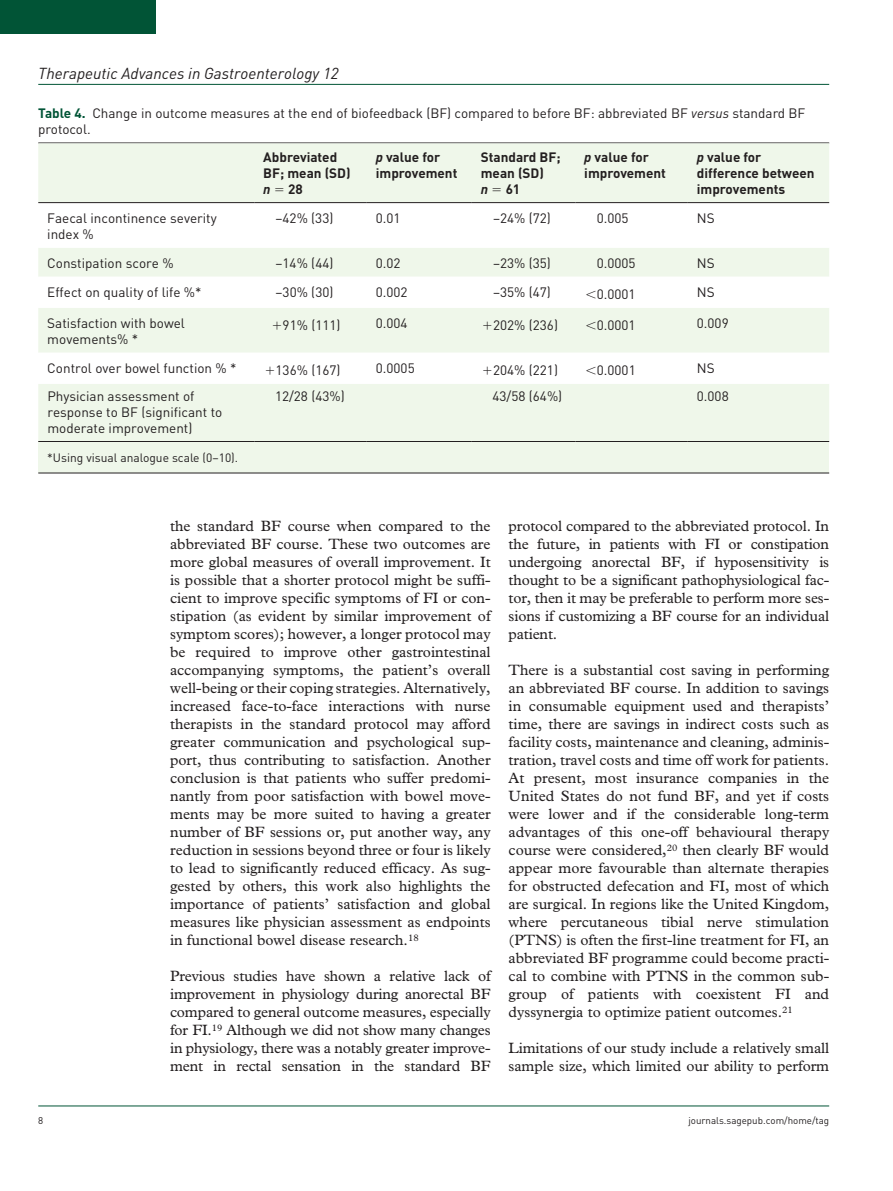
<style>
.page{position:relative;width:893px;height:1191px;background:#fff}
.page>*{position:absolute;margin:0;border:0;box-sizing:border-box;transform-origin:0 0}
.t1{font:italic 15.75px "DIN";color:#231f20}
.t2{font:15px/18px "Plantin Std";letter-spacing:-.005em;color:#231f20;text-align:justify}
.t3{font:13.5px/15.8px "DIN";color:#231f20}
.t4{font:700 13.5px/15.8px "DIN";color:#231f20}
.t5{font:italic 700 13.5px "DIN";color:#231f20}
.t6{font:12px "DIN";color:#231f20}
.t7{font:9.75px "DIN";color:#231f20}
.s1{font-weight:700;color:#015436}
.s2{font-style:italic}
</style>
<div class="page">
<hr style="left:38px;top:84px;width:791px;height:1px;background:#015436">
<hr style="left:38px;top:1105px;width:791px;height:1px;background:#015436">
<div style="left:0;top:0;width:155px;height:34px;background:#015436"></div>
<div style="left:38px;top:441px;width:791px;height:32px;background:#eff7ea"></div>
<hr style="left:38px;top:472px;width:791px;height:1px;background:#231f20">
<div style="left:38px;top:143px;width:791px;height:298px;background:#eff7ea"></div>
<svg style="left:38px;top:203px;width:791px;height:181px"></svg>
<hr style="left:38px;top:202px;width:216px;height:1px;background:#231f20">
<hr style="left:254px;top:202px;width:113px;height:1px;background:#231f20">
<hr style="left:367px;top:202px;width:105px;height:1px;background:#231f20">
<hr style="left:472px;top:202px;width:103px;height:1px;background:#231f20">
<hr style="left:575px;top:202px;width:113px;height:1px;background:#231f20">
<hr style="left:688px;top:202px;width:141px;height:1px;background:#231f20">
<hr style="left:38px;top:441px;width:216px;height:1px;background:#231f20">
<hr style="left:254px;top:441px;width:113px;height:1px;background:#231f20">
<hr style="left:367px;top:441px;width:105px;height:1px;background:#231f20">
<hr style="left:472px;top:441px;width:103px;height:1px;background:#231f20">
<hr style="left:575px;top:441px;width:113px;height:1px;background:#231f20">
<hr style="left:688px;top:441px;width:141px;height:1px;background:#231f20">
<svg style="left:275px;top:188px;width:8px;height:3px"></svg>
<svg style="left:493px;top:188px;width:8px;height:3px"></svg>
<svg style="left:587px;top:291px;width:9px;height:7px"></svg>
<svg style="left:273px;top:322px;width:8px;height:8px"></svg>
<svg style="left:483px;top:322px;width:8px;height:8px"></svg>
<svg style="left:587px;top:322px;width:9px;height:8px"></svg>
<svg style="left:266px;top:367px;width:8px;height:7px"></svg>
<svg style="left:483px;top:367px;width:8px;height:7px"></svg>
<svg style="left:587px;top:367px;width:9px;height:7px"></svg>
<p class="t1" style="left:38px;top:63px;width:302px">Therapeutic Advances in Gastroenterology 12</p>
<p class="t3" style="left:38px;top:105px;width:769px"><span class="s1">Table 4.</span> Change in outcome measures at the end of biofeedback (BF) compared to before BF: abbreviated BF <span class="s2">versus</span> standard BF protocol.</p>
<p class="t4" style="left:263px;top:149px;width:89px">Abbreviated<br>BF; mean (SD)</p>
<p class="t5" style="left:263px;top:180px;width:9px">n</p>
<p class="t4" style="left:288px;top:180px;width:16px">28</p>
<p class="t4" style="left:376px;top:149px;width:83px"><span class="s2">p</span> value for improvement</p>
<p class="t4" style="left:481px;top:149px;width:81px">Standard BF; mean (SD)</p>
<p class="t5" style="left:481px;top:180px;width:9px">n</p>
<p class="t4" style="left:506px;top:180px;width:16px">61</p>
<p class="t4" style="left:584px;top:149px;width:83px"><span class="s2">p</span> value for improvement</p>
<p class="t4" style="left:697px;top:149px;width:119px"><span class="s2">p</span> value for difference between improvements</p>
<p class="t3" style="left:47px;top:210px;width:171px">Faecal incontinence severity index %</p>
<p class="t3" style="left:276px;top:210px;width:59px">–42% (33)</p>
<p class="t3" style="left:376px;top:210px;width:26px">0.01</p>
<p class="t3" style="left:493px;top:210px;width:59px">–24% (72)</p>
<p class="t3" style="left:597px;top:210px;width:33px">0.005</p>
<p class="t3" style="left:697px;top:210px;width:19px">NS</p>
<p class="t3" style="left:47px;top:255px;width:128px">Constipation score %</p>
<p class="t3" style="left:276px;top:255px;width:59px">–14% (44)</p>
<p class="t3" style="left:376px;top:255px;width:26px">0.02</p>
<p class="t3" style="left:493px;top:255px;width:59px">–23% (35)</p>
<p class="t3" style="left:597px;top:255px;width:40px">0.0005</p>
<p class="t3" style="left:697px;top:255px;width:19px">NS</p>
<p class="t3" style="left:47px;top:284px;width:156px">Effect on quality of life %*</p>
<p class="t3" style="left:276px;top:284px;width:59px">–30% (30)</p>
<p class="t3" style="left:376px;top:284px;width:33px">0.002</p>
<p class="t3" style="left:493px;top:284px;width:59px">−35% (47)</p>
<p class="t3" style="left:597px;top:286px;width:40px">0.0001</p>
<p class="t3" style="left:697px;top:284px;width:19px">NS</p>
<p class="t3" style="left:47px;top:315px;width:139px">Satisfaction with bowel movements% *</p>
<p class="t3" style="left:283px;top:317px;width:59px">91% (111)</p>
<p class="t3" style="left:376px;top:315px;width:33px">0.004</p>
<p class="t3" style="left:493px;top:317px;width:66px">202% (236)</p>
<p class="t3" style="left:597px;top:317px;width:40px">0.0001</p>
<p class="t3" style="left:697px;top:315px;width:33px">0.009</p>
<p class="t3" style="left:47px;top:360px;width:191px">Control over bowel function % *</p>
<p class="t3" style="left:276px;top:362px;width:66px">136% (167)</p>
<p class="t3" style="left:376px;top:360px;width:40px">0.0005</p>
<p class="t3" style="left:493px;top:362px;width:66px">204% (221)</p>
<p class="t3" style="left:597px;top:362px;width:40px">0.0001</p>
<p class="t3" style="left:697px;top:360px;width:19px">NS</p>
<p class="t3" style="left:47px;top:388px;width:176px">Physician assessment of response to BF (significant to moderate improvement)</p>
<p class="t3" style="left:275px;top:388px;width:71px">12/28 (43%)</p>
<p class="t3" style="left:492px;top:388px;width:71px">43/58 (64%)</p>
<p class="t3" style="left:697px;top:388px;width:33px">0.008</p>
<p class="t6" style="left:47px;top:450px;width:192px">*Using visual analogue scale (0–10).</p>
<p class="t2" style="left:170px;top:517px;width:322px">the standard BF course when compared to the abbreviated BF course. These two outcomes are more global measures of overall improvement. It is possible that a shorter protocol might be suffi&shy;cient to improve specific symptoms of FI or con&shy;stipation (as evident by similar improvement of symptom scores); however, a longer protocol may be required to improve other gastrointestinal accompanying symptoms, the patient’s overall well-being or their coping strategies. Alternatively, increased face-to-face interactions with nurse therapists in the standard protocol may afford greater communication and psychological sup&shy;port, thus contributing to satisfaction. Another conclusion is that patients who suffer predomi&shy;nantly from poor satisfaction with bowel move&shy;ments may be more suited to having a greater number of BF sessions or, put another way, any reduction in sessions beyond three or four is likely to lead to significantly reduced efficacy. As sug&shy;gested by others, this work also highlights the importance of patients’ satisfaction and global measures like physician assessment as endpoints in functional bowel disease research.<sup>18</sup></p>
<p class="t2" style="left:170px;top:967px;width:322px">Previous studies have shown a relative lack of improvement in physiology during anorectal BF compared to general outcome measures, especially for FI.<sup>19</sup> Although we did not show many changes in physiology, there was a notably greater improve&shy;ment in rectal sensation in the standard BF</p>
<p class="t2" style="left:509px;top:517px;width:322px">protocol compared to the abbreviated protocol. In the future, in patients with FI or constipation undergoing anorectal BF, if hyposensitivity is thought to be a significant pathophysiological fac&shy;tor, then it may be preferable to perform more ses&shy;sions if customizing a BF course for an individual patient.</p>
<p class="t2" style="left:509px;top:661px;width:322px">There is a substantial cost saving in performing an abbreviated BF course. In addition to savings in consumable equipment used and therapists’ time, there are savings in indirect costs such as facility costs, maintenance and cleaning, adminis&shy;tration, travel costs and time off work for patients.<br>At present, most insurance companies in the United States do not fund BF, and yet if costs were lower and if the considerable long-term advantages of this one-off behavioural therapy course were considered,<sup>20</sup> then clearly BF would appear more favourable than alternate therapies for obstructed defecation and FI, most of which are surgical. In regions like the United Kingdom, where percutaneous tibial nerve stimulation (PTNS) is often the first-line treatment for FI, an abbreviated BF programme could become practi&shy;cal to combine with PTNS in the common sub&shy;group of patients with coexistent FI and dyssynergia to optimize patient outcomes.<sup>21</sup></p>
<p class="t2" style="left:509px;top:1039px;width:322px">Limitations of our study include a relatively small sample size, which limited our ability to perform</p>
<p class="t7" style="left:38px;top:1114px;width:7px">8</p>
<p class="t7" style="left:688px;top:1114px;width:142px">journals.sagepub.com/home/tag</p>
</div>
